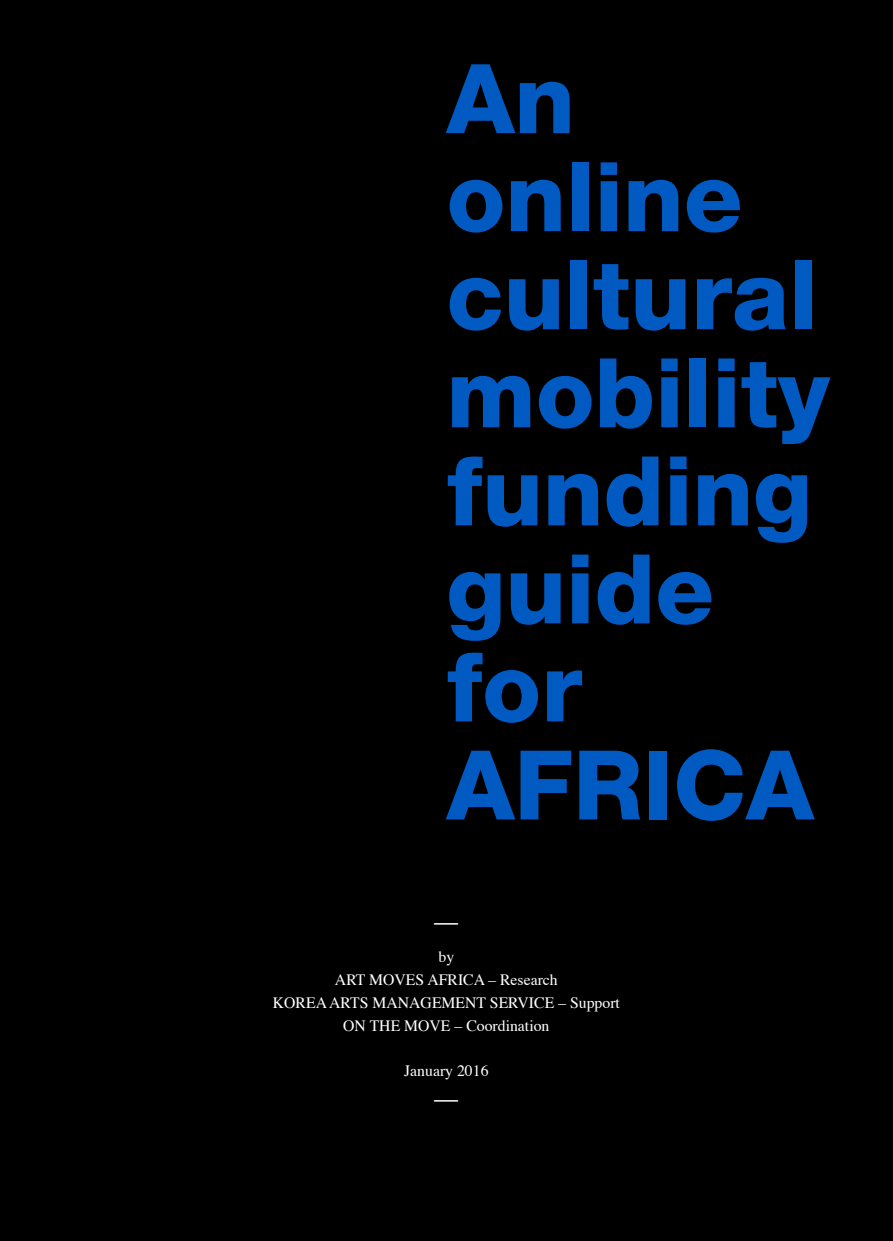
<style>
.page{position:relative;width:893px;height:1241px;background:#fff}
.page>*{position:absolute;margin:0;border:0;box-sizing:border-box;transform-origin:0 0}
.t1{font:800 96.25px/98px "Helvetica Neue";color:#005ac2}
.t2{font:31.5px "Times";color:#fff}
.t3{font:15.75px/22.8px "Times";color:#fff;text-align:center}
</style>
<div class="page">
<div style="left:0;top:0;width:893px;height:1240px;background:#000"></div>
<h1 class="t1" style="left:447px;top:50px;width:385px">An online cultural mobility funding guide for<br>AFRICA</h1>
<h2 class="t2" style="left:431px;top:890px;width:33px">—</h2>
<p class="t3" style="left:273px;top:944px;width:349px">by<br>ART MOVES AFRICA – Research<br>KOREA ARTS MANAGEMENT SERVICE – Support<br>ON THE MOVE – Coordination</p>
<p class="t3" style="left:404px;top:1057px;width:86px">January 2016</p>
<h2 class="t2" style="left:431px;top:1067px;width:33px">—</h2>
</div>
